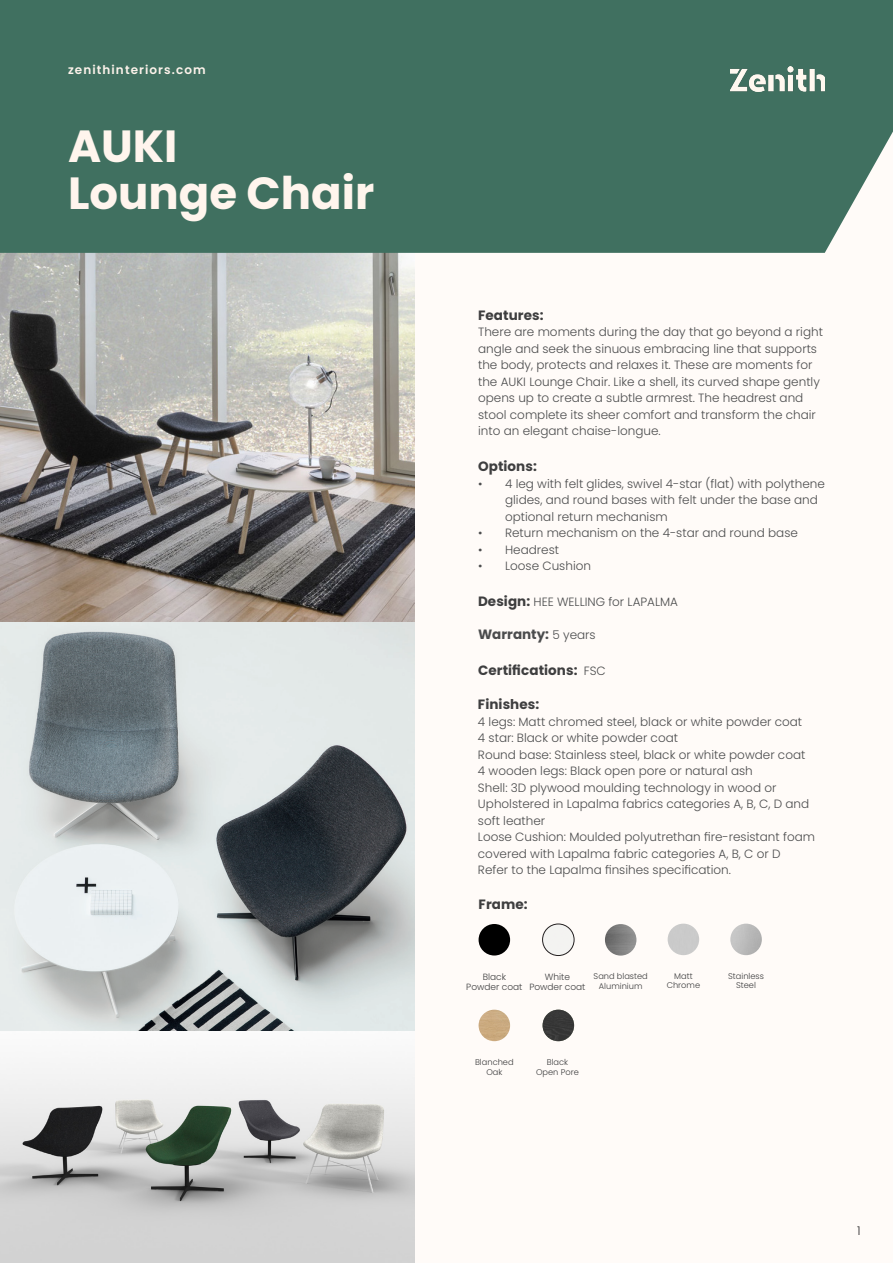
<style>
.page{position:relative;width:893px;height:1263px;background:#fffbf8}
.page>*{position:absolute;margin:0;border:0;box-sizing:border-box;transform-origin:0 0}
.PRODUCT_NAME{font:700 45px "Poppins";color:#fff5ed}
.COPY{font:700 13.5px "Poppins";letter-spacing:.005em;color:#3e3e3f}
.COPY-2{font:700 13.5px "Poppins";color:#4b4c4d}
.COPY-3{font:300 12px/16.5px "Poppins";color:#4b4c4d}
.WEBSITE_TOP_LEFT{font:600 12px "Poppins";letter-spacing:.09em;color:#fdf3eb}
.t1{font:300 12px "Poppins";color:#312f30}
.COLOURS_SPECS{font:300 9px "Poppins";color:#3e3e3f}
.COLOURS_SPECS-2{font:300 8.25px "Poppins";color:#3e3e3f}
.s1{font-weight:700;font-size:13.5px;color:#3e3e3f}
.s2{font-weight:300;font-size:12px}
.s3{font-weight:300;font-size:12px;color:#4b4c4d}
</style>
<div class="page">
<img style="left:605px;top:924px;width:31px;height:31px;border-radius:16px">
<img style="left:543px;top:924px;width:31px;height:31px;border-radius:16px">
<div style="left:542px;top:924px;width:32px;height:32px;border:1px solid #231f20;border-radius:50%"></div>
<img style="left:479px;top:924px;width:31px;height:31px;border-radius:16px">
<img style="left:730px;top:924px;width:32px;height:31px;border-radius:16px">
<img style="left:543px;top:1010px;width:31px;height:31px;border-radius:16px">
<img style="left:479px;top:1010px;width:31px;height:31px;border-radius:16px">
<img style="left:0;top:582px;width:415px;height:681px">
<img style="left:0;top:253px;width:414px;height:368px">
<div style="left:0;top:0;width:893px;height:253px;background:#407060"></div>
<img style="left:731px;top:67px;width:94px;height:25px">
<p class="WEBSITE_TOP_LEFT" style="left:68px;top:63px;width:139px">zenithinteriors.com</p>
<p class="PRODUCT_NAME" style="left:68px;top:120px;width:111px">AUKI</p>
<p class="PRODUCT_NAME" style="left:68px;top:167px;width:308px">Lounge Chair</p>
<p class="COPY" style="left:478px;top:307px;width:67px">Features:</p>
<p class="COPY-3" style="left:478px;top:324px;width:346px">There are moments during the day that go beyond a right angle and seek the sinuous embracing line that supports the body, protects and relaxes it. These are moments for the AUKI Lounge Chair. Like a shell, its curved shape gently opens up to create a subtle armrest. The headrest and stool complete its sheer comfort and transform the chair into an elegant chaise-longue.</p>
<p class="COPY" style="left:478px;top:458px;width:60px">Options:</p>
<p class="COPY-3" style="left:505px;top:475px;width:321px;text-indent:-27px">• 4 leg with felt glides, swivel 4-star (flat) with polythene glides, and round bases with felt under the base and optional return mechanism</p>
<p class="COPY-3" style="left:478px;top:525px;width:321px">• Return mechanism on the 4-star and round base</p>
<p class="COPY-3" style="left:478px;top:541px;width:83px">• Headrest</p>
<p class="COPY-3" style="left:478px;top:558px;width:114px">• Loose Cushion</p>
<p class="COPY-3" style="left:478px;top:594px;width:201px"><span class="s1">Design:</span> HEE WELLING for LAPALMA</p>
<p class="COPY-2" style="left:478px;top:626px;width:119px">Warranty: <span class="s2">5 years</span></p>
<p class="COPY" style="left:478px;top:662px;width:129px">Certifications: <span class="s3">FSC</span></p>
<p class="COPY" style="left:478px;top:697px;width:63px">Finishes:</p>
<p class="COPY-3" style="left:478px;top:713px;width:326px">4 legs: Matt chromed steel, black or white powder coat</p>
<p class="COPY-3" style="left:478px;top:730px;width:202px">4 star: Black or white powder coat</p>
<p class="COPY-3" style="left:478px;top:746px;width:329px">Round base: Stainless steel, black or white powder coat</p>
<p class="COPY-3" style="left:478px;top:763px;width:276px">4 wooden legs: Black open pore or natural ash</p>
<p class="COPY-3" style="left:478px;top:779px;width:333px">Shell: 3D plywood moulding technology in wood or<br>Upholstered in Lapalma fabrics categories A, B, C, D and soft leather</p>
<p class="COPY-3" style="left:478px;top:829px;width:339px">Loose Cushion: Moulded polyutrethan fire-resistant foam covered with Lapalma fabric categories A, B, C or D</p>
<p class="COPY-3" style="left:478px;top:862px;width:254px">Refer to the Lapalma finsihes specification.</p>
<p class="COPY" style="left:479px;top:896px;width:51px">Frame:</p>
<p class="COLOURS_SPECS" style="left:545px;top:971px;width:27px">White</p>
<p class="COLOURS_SPECS" style="left:529px;top:981px;width:58px">Powder coat</p>
<p class="COLOURS_SPECS" style="left:483px;top:971px;width:25px">Black</p>
<p class="COLOURS_SPECS" style="left:466px;top:981px;width:58px">Powder coat</p>
<p class="COLOURS_SPECS-2" style="left:594px;top:971px;width:56px">Sand blasted</p>
<p class="COLOURS_SPECS-2" style="left:599px;top:981px;width:45px">Aluminium</p>
<p class="COLOURS_SPECS-2" style="left:674px;top:971px;width:20px">Matt</p>
<p class="COLOURS_SPECS-2" style="left:667px;top:981px;width:35px">Chrome</p>
<p class="COLOURS_SPECS-2" style="left:475px;top:1057px;width:40px">Blanched</p>
<p class="COLOURS_SPECS-2" style="left:486px;top:1067px;width:18px">Oak</p>
<p class="COLOURS_SPECS-2" style="left:547px;top:1057px;width:23px">Black</p>
<p class="COLOURS_SPECS-2" style="left:536px;top:1067px;width:44px">Open Pore</p>
<p class="COLOURS_SPECS-2" style="left:728px;top:971px;width:37px">Stainless</p>
<p class="COLOURS_SPECS-2" style="left:736px;top:981px;width:21px">Steel</p>
<p class="t1" style="left:857px;top:1224px;width:5px">1</p>
</div>
